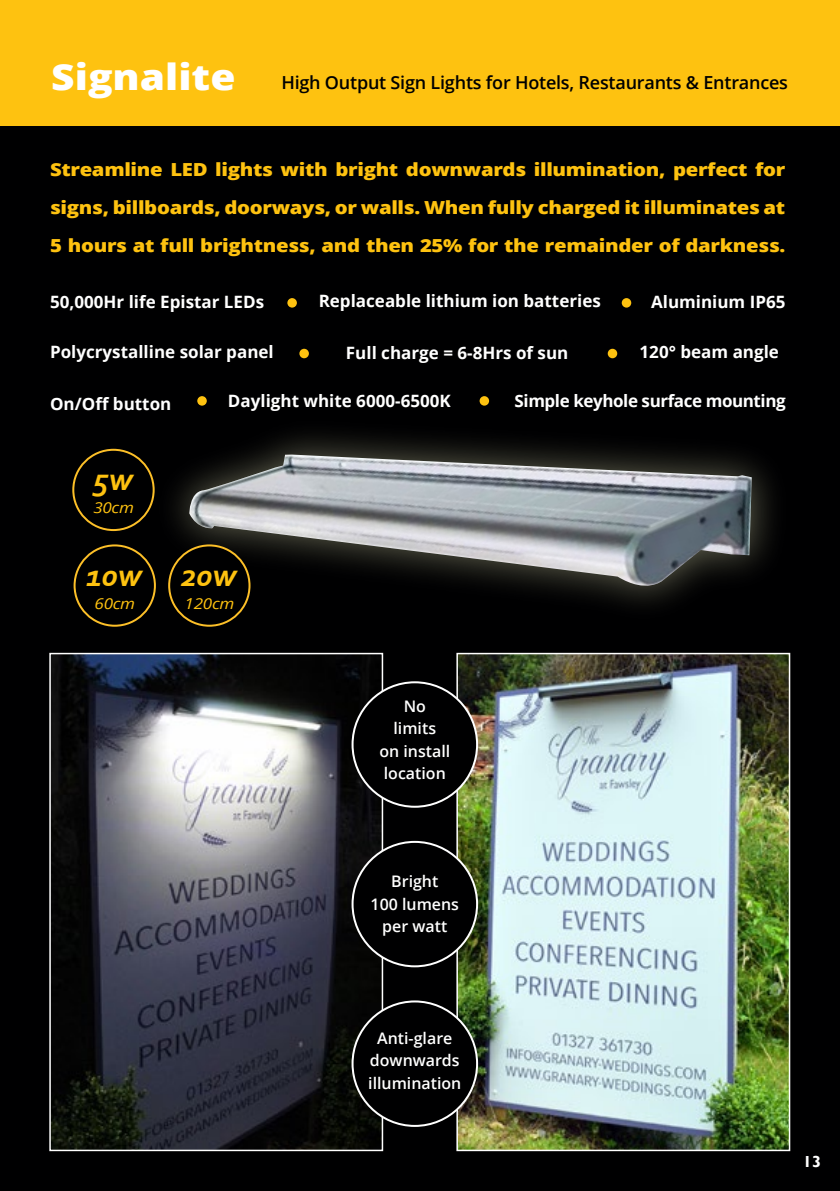
<style>
.page{position:relative;width:840px;height:1191px;background:#fff}
.page>*{position:absolute;margin:0;border:0;box-sizing:border-box;transform-origin:0 0}
.t1{font:800 36px "Open Sans";color:#fff;scale:1.13 1}
.t2{font:italic 700 32.6px "Corbel";color:#fec210}
.t3{font:800 18px/38px "Open Sans";letter-spacing:-.015em;color:#fec210;text-align:justify;scale:1.13 1}
.t4{font:600 18px "Open Sans";letter-spacing:-.01em;color:#000001}
.t5{font:700 17px "Open Sans";color:#fff}
.t6{font:700 17px "Open Sans";letter-spacing:-.025em;color:#fff}
.t7{font:600 16px/22.4px "Open Sans";color:#fff;text-align:center}
.t8{font:700 16px "Gill Sans";color:#fff;scale:1.04 1}
.t9{font:italic 15.2px "Open Sans";letter-spacing:-.015em;color:#fec210;scale:1.13 1}
</style>
<div class="page">
<div style="left:0;top:0;width:839px;height:1191px;background:#000001"></div>
<div style="left:0;top:0;width:839px;height:125px;background:#fec210"></div>
<img style="left:52px;top:656px;width:328px;height:492px">
<div style="left:49px;top:653px;width:334px;height:498px;border:2px solid #fff"></div>
<img style="left:459px;top:656px;width:327px;height:492px">
<div style="left:456px;top:653px;width:333px;height:498px;border:2px solid #fff"></div>
<img style="left:138px;top:403px;width:634px;height:224px">
<svg style="left:189px;top:454px;width:562px;height:140px"></svg>
<div style="left:73px;top:450px;width:80px;height:80px;background:#000001;border-radius:50%"></div>
<div style="left:72px;top:449px;width:82px;height:82px;border:2px solid #fcbf28;border-radius:50%"></div>
<div style="left:169px;top:545px;width:80px;height:80px;background:#000001;border-radius:50%"></div>
<div style="left:168px;top:544px;width:82px;height:82px;border:2px solid #fcbf28;border-radius:50%"></div>
<div style="left:75px;top:545px;width:80px;height:80px;background:#000001;border-radius:50%"></div>
<div style="left:74px;top:544px;width:82px;height:82px;border:2px solid #fcbf28;border-radius:50%"></div>
<div style="left:352px;top:842px;width:125px;height:124px;background:#000001;border-radius:50%"></div>
<div style="left:352px;top:682px;width:125px;height:124px;background:#000001;border-radius:50%"></div>
<div style="left:352px;top:1001px;width:125px;height:124px;background:#000001;border-radius:50%"></div>
<svg style="left:287px;top:298px;width:10px;height:10px"></svg>
<div style="left:299px;top:349px;width:10px;height:9px;background:#fec210;border-radius:50%"></div>
<div style="left:607px;top:349px;width:10px;height:9px;background:#fec210;border-radius:50%"></div>
<div style="left:479px;top:396px;width:10px;height:10px;background:#fec210;border-radius:50%"></div>
<div style="left:197px;top:396px;width:10px;height:10px;background:#fec210;border-radius:50%"></div>
<div style="left:621px;top:298px;width:10px;height:10px;background:#fec210;border-radius:50%"></div>
<p class="t1" style="left:51px;top:50px;width:164px">Signalite</p>
<p class="t4" style="left:281px;top:71px;width:508px">High Output Sign Lights for Hotels, Restaurants &amp; Entrances</p>
<p class="t3" style="left:50px;top:149px;width:652px">Streamline LED lights with bright downwards illumination, perfect for signs, billboards, doorways, or walls. When fully charged it illuminates at 5 hours at full brightness, and then 25% for the remainder of darkness.</p>
<p class="t5" style="left:50px;top:290px;width:215px">50,000Hr life Epistar LEDs</p>
<p class="t5" style="left:318px;top:289px;width:283px">Replaceable lithium ion batteries</p>
<p class="t5" style="left:650px;top:290px;width:136px">Aluminium IP65</p>
<p class="t5" style="left:50px;top:340px;width:225px">Polycrystalline solar panel</p>
<p class="t5" style="left:50px;top:392px;width:123px">On/Off button</p>
<p class="t5" style="left:228px;top:389px;width:224px">Daylight white 6000-6500K</p>
<p class="t6" style="left:514px;top:389px;width:272px">Simple keyhole surface mounting</p>
<p class="t5" style="left:346px;top:340px;width:224px">Full charge = 6-8Hrs of sun</p>
<p class="t5" style="left:639px;top:340px;width:141px">120° beam angle</p>
<p class="t2" style="left:93px;top:459px;width:41px">5w</p>
<p class="t9" style="left:93px;top:497px;width:37px">30cm</p>
<p class="t2" style="left:86px;top:554px;width:152px">10w 20w</p>
<p class="t9" style="left:94px;top:592px;width:37px">60cm</p>
<p class="t9" style="left:184px;top:592px;width:45px">120cm</p>
<p class="t7" style="left:379px;top:695px;width:72px">No<br>limits<br>on install location</p>
<p class="t7" style="left:370px;top:870px;width:90px">Bright<br>100 lumens per watt</p>
<p class="t7" style="left:368px;top:1026px;width:95px">Anti-glare downwards illumination</p>
<p class="t8" style="left:802px;top:1151px;width:19px">13</p>
</div>
